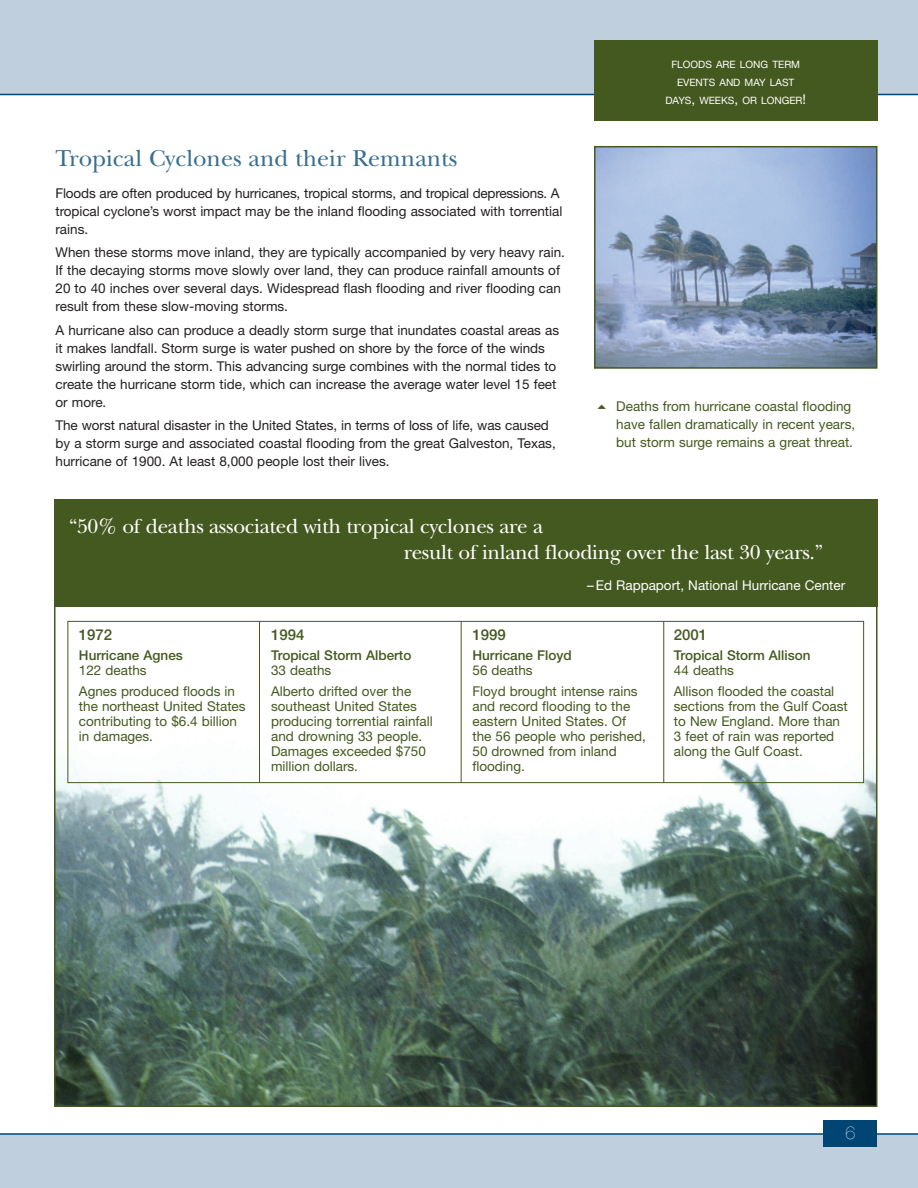
<style>
.page{position:relative;width:918px;height:1188px;background:#fff}
.page>*{position:absolute;margin:0;border:0;box-sizing:border-box;transform-origin:0 0}
.t1{font:24px "New Baskerville";color:#386e8f}
.t2{font:21px/25.2px "New Baskerville";letter-spacing:-.015em;color:#fff}
.t3{font:200 18px "Helvetica Neue";color:#fff}
.t4{font:500 15px "Helvetica Neue";color:#44591f}
.t5{font:13.5px/18px "Helvetica Neue";color:#231f20}
.t6{font:13.5px/15px "Helvetica Neue";color:#44591f}
.t7{font:500 13.5px "Helvetica Neue";color:#44591f}
.t8{font:13.5px "Helvetica Neue";color:#fff}
.t9{font:10.2px/18px "Helvetica Neue";color:#fff;text-align:center}
.s1{font-size:13.5px}
</style>
<div class="page">
<div style="left:0;top:1134px;width:918px;height:54px;background:#c0cfde"></div>
<div style="left:0;top:0;width:918px;height:94px;background:#c0cfde"></div>
<hr style="left:0;top:94px;width:918px;height:1px;background:#004574">
<hr style="left:0;top:1133px;width:918px;height:2px;background:#004574">
<div style="left:824px;top:1120px;width:54px;height:28px;background:#004574"></div>
<img style="left:597px;top:149px;width:278px;height:217px">
<div style="left:594px;top:146px;width:284px;height:223px;border:2px solid #44591f"></div>
<div style="left:594px;top:40px;width:284px;height:82px;background:#44591f"></div>
<img style="left:57px;top:620px;width:818px;height:484px">
<div style="left:54px;top:500px;width:824px;height:108px;background:#44591f"></div>
<div style="left:68px;top:621px;width:796px;height:162px;border:1px solid #44591f"></div>
<hr style="left:259px;top:621px;width:1px;height:162px;background:#44591f">
<hr style="left:461px;top:621px;width:1px;height:162px;background:#44591f">
<hr style="left:663px;top:621px;width:1px;height:162px;background:#44591f">
<h1 class="t1" style="left:56px;top:151px;width:404px">Tropical Cyclones and their Remnants</h1>
<p class="t5" style="left:56px;top:185px;width:508px">Floods are often produced by hurricanes, tropical storms, and tropical depressions. A tropical cyclone’s worst impact may be the inland flooding associated with torrential rains.</p>
<p class="t5" style="left:56px;top:245px;width:511px">When these storms move inland, they are typically accompanied by very heavy rain.<br>If the decaying storms move slowly over land, they can produce rainfall amounts of 20 to 40 inches over several days. Widespread flash flooding and river flooding can result from these slow-moving storms.</p>
<p class="t5" style="left:56px;top:322px;width:505px">A hurricane also can produce a deadly storm surge that inundates coastal areas as it makes landfall. Storm surge is water pushed on shore by the force of the winds swirling around the storm. This advancing surge combines with the normal tides to create the hurricane storm tide, which can increase the average water level 15 feet or more.</p>
<p class="t5" style="left:56px;top:418px;width:502px">The worst natural disaster in the United States, in terms of loss of life, was caused by a storm surge and associated coastal flooding from the great Galveston, Texas, hurricane of 1900. At least 8,000 people lost their lives.</p>
<p class="t9" style="left:665px;top:57px;width:142px">FLOODS ARE LONG TERM<br>EVENTS AND MAY LAST<br>DAYS<span class="s1">,</span> WEEKS<span class="s1">,</span> OR LONGER<span class="s1">!</span></p>
<p class="t6" style="left:616px;top:398px;width:240px;line-height:18px">Deaths from hurricane coastal flooding have fallen dramatically in recent years, but storm surge remains a great threat.</p>
<h2 class="t2" style="left:404px;top:517px;width:421px;text-indent:-335px">“50% of deaths associated with tropical cyclones are a<br>result of inland flooding over the last 30 years.”</h2>
<p class="t8" style="left:587px;top:580px;width:260px">–Ed Rappaport, National Hurricane Center</p>
<p class="t4" style="left:79px;top:629px;width:35px">1972</p>
<p class="t7" style="left:79px;top:651px;width:105px">Hurricane Agnes</p>
<p class="t6" style="left:79px;top:662px;width:158px;line-height:20.4px">122 deaths<br>Agnes produced floods in</p>
<p class="t6" style="left:79px;top:700px;width:168px">the northeast United States contributing to $6.4 billion in damages.</p>
<p class="t4" style="left:271px;top:629px;width:35px">1994</p>
<p class="t7" style="left:271px;top:651px;width:142px">Tropical Storm Alberto</p>
<p class="t6" style="left:271px;top:662px;width:142px;line-height:20.4px">33 deaths<br>Alberto drifted over the</p>
<p class="t6" style="left:271px;top:700px;width:163px">southeast United States producing torrential rainfall and drowning 33 people.<br>Damages exceeded $750 million dollars.</p>
<p class="t4" style="left:472px;top:629px;width:35px">1999</p>
<p class="t7" style="left:472px;top:651px;width:101px">Hurricane Floyd</p>
<p class="t6" style="left:472px;top:662px;width:167px;line-height:20.4px">56 deaths<br>Floyd brought intense rains</p>
<p class="t6" style="left:472px;top:700px;width:175px">and record flooding to the eastern United States. Of the 56 people who perished,<br>50 drowned from inland flooding.</p>
<p class="t4" style="left:674px;top:629px;width:35px">2001</p>
<p class="t7" style="left:674px;top:651px;width:138px">Tropical Storm Allison</p>
<p class="t6" style="left:674px;top:662px;width:162px;line-height:20.4px">44 deaths<br>Allison flooded the coastal</p>
<p class="t6" style="left:674px;top:700px;width:176px">sections from the Gulf Coast to New England. More than<br>3 feet of rain was reported along the Gulf Coast.</p>
<h3 class="t3" style="left:845px;top:1123px;width:12px">6</h3>
</div>
